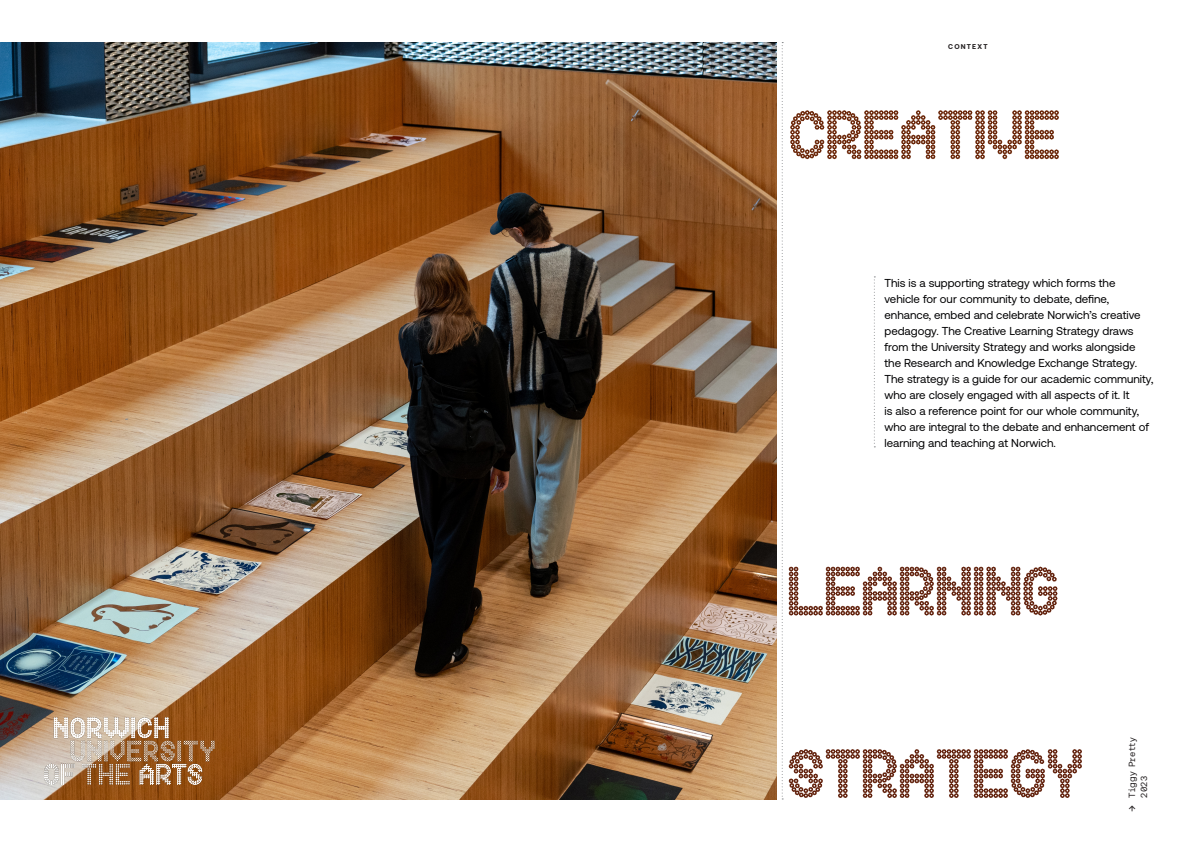
<style>
.page{position:relative;width:1191px;height:842px;background:#fff}
.page>*{position:absolute;margin:0;border:0;box-sizing:border-box;transform-origin:0 0}
.t1{font:68px "Exchange Multi";color:#62210c}
.t2{font:68px "Exchange Multi";color:#6a2507}
.t3{font:11.5px/16px "Aeonik Pro";color:#000002}
.t4{font:9px/12px "Aeonik Fono";letter-spacing:.03em;color:#231f20}
.t5{font:700 7px "Aeonik Pro";letter-spacing:.17em;color:#231f20}
.s1{font-size:11.5px}
</style>
<div class="page">
<svg style="left:873px;top:276px;width:2px;height:171px"></svg>
<svg style="left:781px;top:42px;width:2px;height:757px"></svg>
<img style="left:0;top:43px;width:776px;height:756px">
<img style="left:43px;top:715px;width:174px;height:71px">
<p class="t5" style="left:948px;top:42px;width:41px">CONTEXT</p>
<h1 class="t2" style="left:789px;top:94px;width:273px">CREATIVE</h1>
<p class="t3" style="left:884px;top:275px;width:270px">This is a supporting strategy which forms the vehicle for our community to debate, defne, enhance, embed and celebrate Norwich’s creative pedagogy. The Creative Learning Strategy draws from the University Strategy and works alongside the Research and Knowledge Exchange Strategy.<br>The strategy is a guide for our academic community, who are closely engaged with all aspects of it. It<br>is also a reference point for our whole community, who are integral to the debate and enhancement of learning and teaching at Norwich.</p>
<h1 class="t1" style="left:787px;top:551px;width:273px">LEARNING</h1>
<h1 class="t1" style="left:787px;top:733px;width:297px">STRATEGY</h1>
<p class="t4" style="left:1126px;top:798px;width:62px;text-indent:-14px;rotate:-90deg"><span class="s1">→</span> Tiggy Pretty<br>2023</p>
</div>
